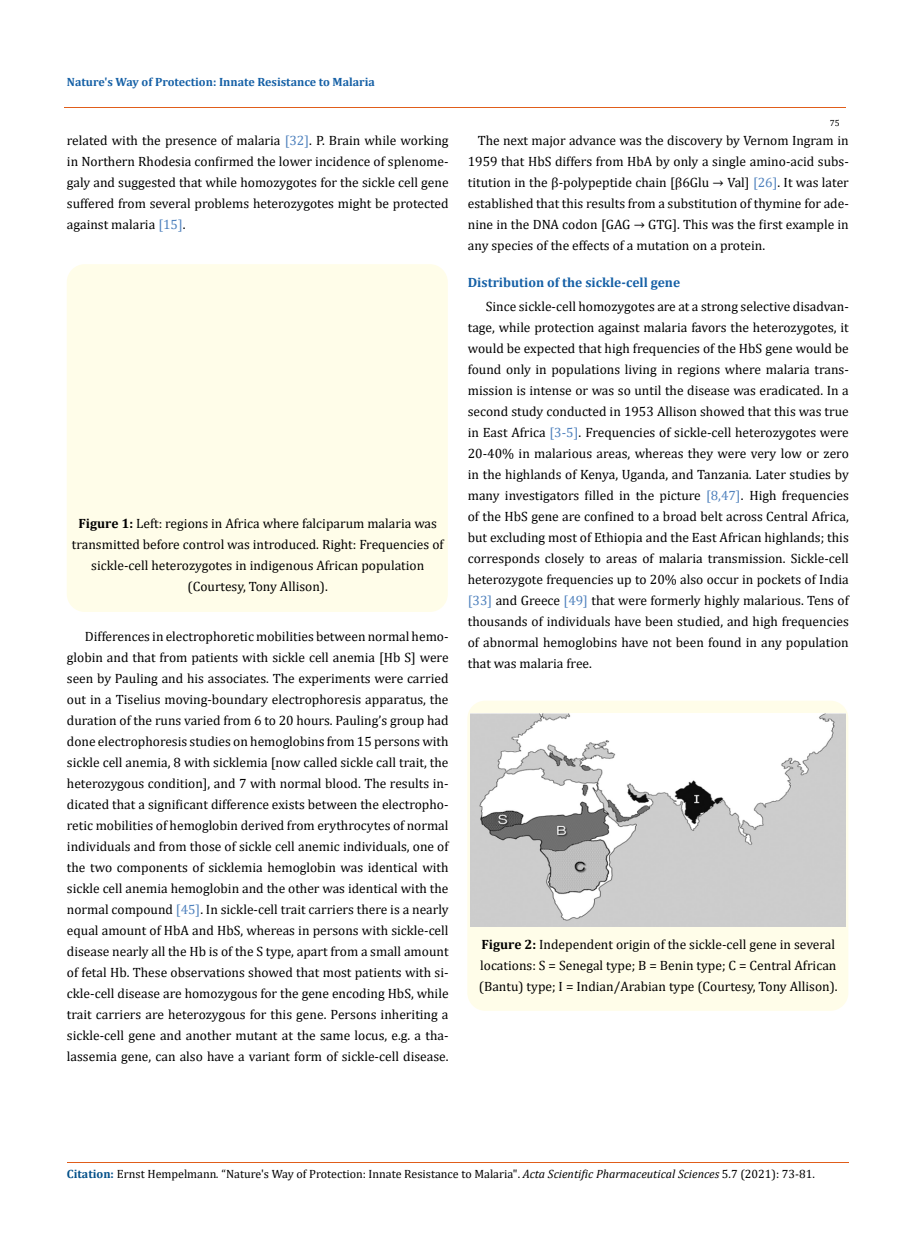
<style>
.page{position:relative;width:917px;height:1260px;background:#fff}
.page>*{position:absolute;margin:0;border:0;box-sizing:border-box;transform-origin:0 0}
.t1{font:13.5px/21px "Cambria";color:#000;text-align:justify}
.t2{font:700 13.5px "Cambria";color:#1560a6}
.t3{font:12px "Cambria";color:#000}
.t4{font:700 12px "Cambria";color:#1560a6}
.t5{font:9px "Cambria";color:#000}
.s1{color:#4f81bd}
.s2{font-weight:700}
.s3{font-weight:700;color:#035089}
.s4{font-style:italic}
</style>
<div class="page">
<div style="left:67px;top:264px;width:381px;height:348px;background:#fffde9;border-radius:18px"></div>
<div style="left:467px;top:701px;width:381px;height:310px;background:#fffde9;border-radius:18px"></div>
<img style="left:470px;top:714px;width:375px;height:212px">
<hr style="left:64px;top:108px;width:781px;height:1px;background:#e05d1a">
<hr style="left:67px;top:1162px;width:781px;height:1px;background:#e05d1a">
<p class="t4" style="left:67px;top:73px;width:309px">Nature's Way of Protection: Innate Resistance to Malaria</p>
<p class="t1" style="left:67px;top:130px;width:383px">related with the presence of malaria <span class="s1">[32]</span>. P. Brain while working in Northern Rhodesia confirmed the lower incidence of splenome&shy;galy and suggested that while homozygotes for the sickle cell gene suffered from several problems heterozygotes might be protected against malaria <span class="s1">[15]</span>.</p>
<p class="t1" style="left:72px;top:513px;width:373px;text-align:center"><span class="s2">Figure 1:</span> Left: regions in Africa where falciparum malaria was transmitted before control was introduced. Right: Frequencies of sickle-cell heterozygotes in indigenous African population (Courtesy, Tony Allison).</p>
<p class="t1" style="left:67px;top:625px;width:383px;text-indent:18px">Differences in electrophoretic mobilities between normal hemo&shy;globin and that from patients with sickle cell anemia [Hb S] were seen by Pauling and his associates. The experiments were carried out in a Tiselius moving-boundary electrophoresis apparatus, the duration of the runs varied from 6 to 20 hours. Pauling’s group had done electrophoresis studies on hemoglobins from 15 persons with sickle cell anemia, 8 with sicklemia [now called sickle call trait, the heterozygous condition], and 7 with normal blood. The results in&shy;dicated that a significant difference exists between the electropho&shy;retic mobilities of hemoglobin derived from erythrocytes of normal individuals and from those of sickle cell anemic individuals, one of the two components of sicklemia hemoglobin was identical with sickle cell anemia hemoglobin and the other was identical with the normal compound <span class="s1">[45]</span>. In sickle-cell trait carriers there is a nearly equal amount of HbA and HbS, whereas in persons with sickle-cell disease nearly all the Hb is of the S type, apart from a small amount of fetal Hb. These observations showed that most patients with si&shy;ckle-cell disease are homozygous for the gene encoding HbS, while trait carriers are heterozygous for this gene. Persons inheriting a sickle-cell gene and another mutant at the same locus, e.g. a tha&shy;lassemia gene, can also have a variant form of sickle-cell disease.</p>
<p class="t5" style="left:829px;top:118px;width:11px">75</p>
<p class="t1" style="left:468px;top:130px;width:382px;text-indent:10px">The next major advance was the discovery by Vernom Ingram in 1959 that HbS differs from HbA by only a single amino-acid subs&shy;titution in the β-polypeptide chain [β6Glu → Val] <span class="s1">[26]</span>. It was later established that this results from a substitution of thymine for ade&shy;nine in the DNA codon [GAG → GTG]. This was the first example in any species of the effects of a mutation on a protein.</p>
<p class="t2" style="left:468px;top:272px;width:214px">Distribution of the sickle-cell gene</p>
<p class="t1" style="left:468px;top:295px;width:382px;text-indent:18px">Since sickle-cell homozygotes are at a strong selective disadvan&shy;tage, while protection against malaria favors the heterozygotes, it would be expected that high frequencies of the HbS gene would be found only in populations living in regions where malaria trans&shy;mission is intense or was so until the disease was eradicated. In a second study conducted in 1953 Allison showed that this was true in East Africa <span class="s1">[3-5]</span>. Frequencies of sickle-cell heterozygotes were 20-40% in malarious areas, whereas they were very low or zero in the highlands of Kenya, Uganda, and Tanzania. Later studies by many investigators filled in the picture <span class="s1">[8,47]</span>. High frequencies of the HbS gene are confined to a broad belt across Central Africa, but excluding most of Ethiopia and the East African highlands; this corresponds closely to areas of malaria transmission. Sickle-cell heterozygote frequencies up to 20% also occur in pockets of India <span class="s1">[33]</span> and Greece <span class="s1">[49]</span> that were formerly highly malarious. Tens of thousands of individuals have been studied, and high frequencies of abnormal hemoglobins have not been found in any population that was malaria free.</p>
<p class="t1" style="left:479px;top:934px;width:360px;text-align:left"><span class="s2">Figure 2:</span> Independent origin of the sickle-cell gene in several locations: S = Senegal type; B = Benin type; C = Central African (Bantu) type; I = Indian/Arabian type (Courtesy, Tony Allison).</p>
<p class="t3" style="left:67px;top:1167px;width:749px"><span class="s3">Citation:</span> Ernst Hempelmann<span class="s4">.</span> “Nature's Way of Protection: Innate Resistance to Malaria". <span class="s4">Acta Scientific Pharmaceutical Sciences</span> 5.7 (2021): 73-81.</p>
</div>
